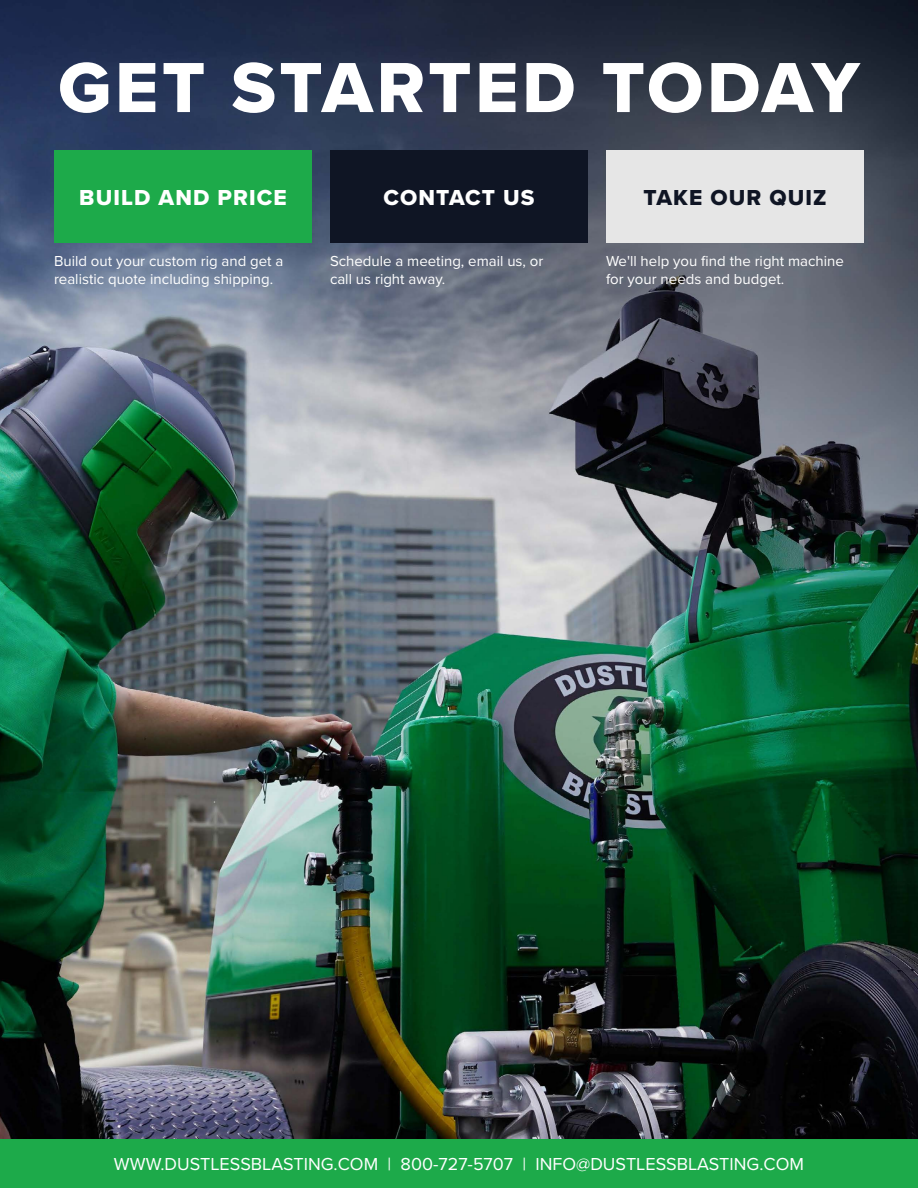
<style>
.page{position:relative;width:918px;height:1188px;background:#fff}
.page>*{position:absolute;margin:0;border:0;box-sizing:border-box;transform-origin:0 0}
.t1{font:73.5px "Proxima Nova Extrabld";letter-spacing:.05em;color:#fff}
.t2{font:22.5px "Proxima Nova Extrabld";letter-spacing:.05em;color:#fff}
.t3{font:22.5px "Proxima Nova Extrabld";letter-spacing:.05em;color:#0f1524}
.t4{font:18px "Proxima Nova";color:#fff}
.t5{font:15px/18px "Proxima Nova";color:#fff}
</style>
<div class="page">
<img style="left:0;top:0;width:918px;height:1139px">
<div style="left:54px;top:150px;width:258px;height:93px;background:#1daa4a"></div>
<div style="left:330px;top:150px;width:258px;height:93px;background:#0f1524"></div>
<div style="left:606px;top:150px;width:258px;height:93px;background:#e6e6e6"></div>
<div style="left:0;top:1139px;width:918px;height:49px;background:#1daa4a"></div>
<h1 class="t1" style="left:58px;top:33px;width:803px">GET STARTED TODAY</h1>
<h2 class="t2" style="left:79px;top:181px;width:209px">BUILD AND PRICE</h2>
<h2 class="t2" style="left:383px;top:180px;width:153px">CONTACT US</h2>
<h2 class="t3" style="left:643px;top:180px;width:185px">TAKE OUR QUIZ</h2>
<p class="t5" style="left:54px;top:251px;width:231px">Build out your custom rig and get a realistic quote including shipping.</p>
<p class="t5" style="left:330px;top:251px;width:215px">Schedule a meeting, email us, or call us right away.</p>
<p class="t5" style="left:606px;top:251px;width:240px">We'll help you find the right machine for your needs and budget.</p>
<p class="t4" style="left:114px;top:1151px;width:692px">WWW.DUSTLESSBLASTING.COM | 800-727-5707 | INFO@DUSTLESSBLASTING.COM</p>
</div>
